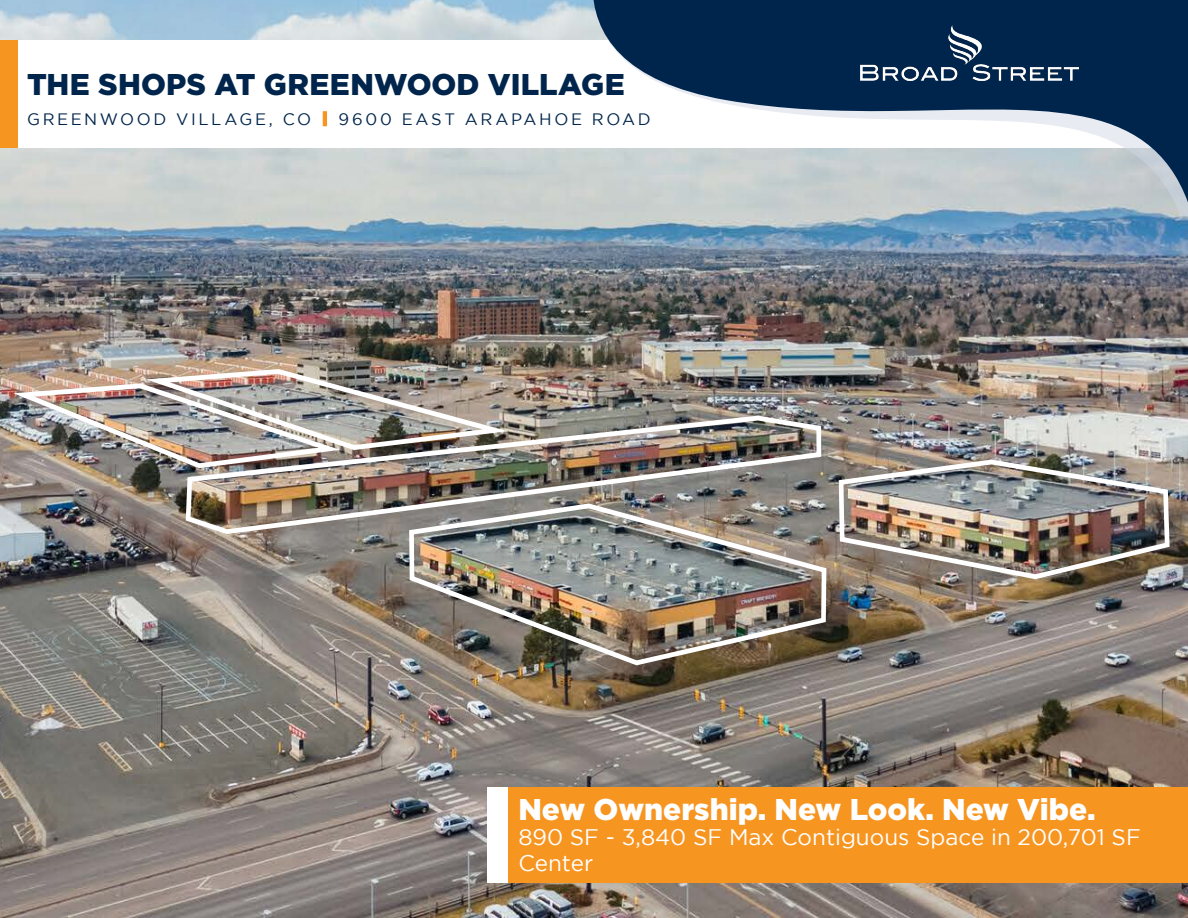
<style>
.page{position:relative;width:1188px;height:918px;background:#fff}
.page>*{position:absolute;margin:0;border:0;box-sizing:border-box;transform-origin:0 0}
.t1{font:900 30px "Gotham";color:#fff}
.t2{font:900 30px "Gotham";letter-spacing:.005em;color:#00254c}
.t3{font:22.5px/25.5px "Gotham";color:#fff}
.t4{font:16.5px "Gotham";letter-spacing:.155em;color:#00254c}
.s1{color:#f79521}
</style>
<div class="page">
<img style="left:0;top:0;width:1188px;height:918px">
<img style="left:18px;top:367px;width:502px;height:104px">
<img style="left:836px;top:457px;width:336px;height:125px">
<img style="left:406px;top:501px;width:423px;height:167px">
<img style="left:183px;top:413px;width:640px;height:124px">
<div style="left:488px;top:787px;width:700px;height:96px;background:#f79521"></div>
<div style="left:488px;top:787px;width:20px;height:96px;background:#fff"></div>
<div style="left:0;top:40px;width:1188px;height:108px;background:#fff"></div>
<div style="left:0;top:40px;width:18px;height:108px;background:#f79521"></div>
<svg style="left:592px;top:202px;width:596px;height:14px;background:#bac6cb"></svg>
<svg style="left:592px;top:0;width:596px;height:202px"></svg>
<img style="left:860px;top:26px;width:219px;height:55px">
<p class="t2" style="left:27px;top:67px;width:599px">THE SHOPS AT GREENWOOD VILLAGE</p>
<p class="t4" style="left:27px;top:110px;width:625px">GREENWOOD VILLAGE, CO <span class="s1">l</span> 9600 EAST ARAPAHOE ROAD</p>
<p class="t1" style="left:518px;top:792px;width:579px">New Ownership. New Look. New Vibe.</p>
<p class="t3" style="left:518px;top:824px;width:624px">890 SF - 3,840 SF Max Contiguous Space in 200,701 SF<br>Center</p>
</div>
